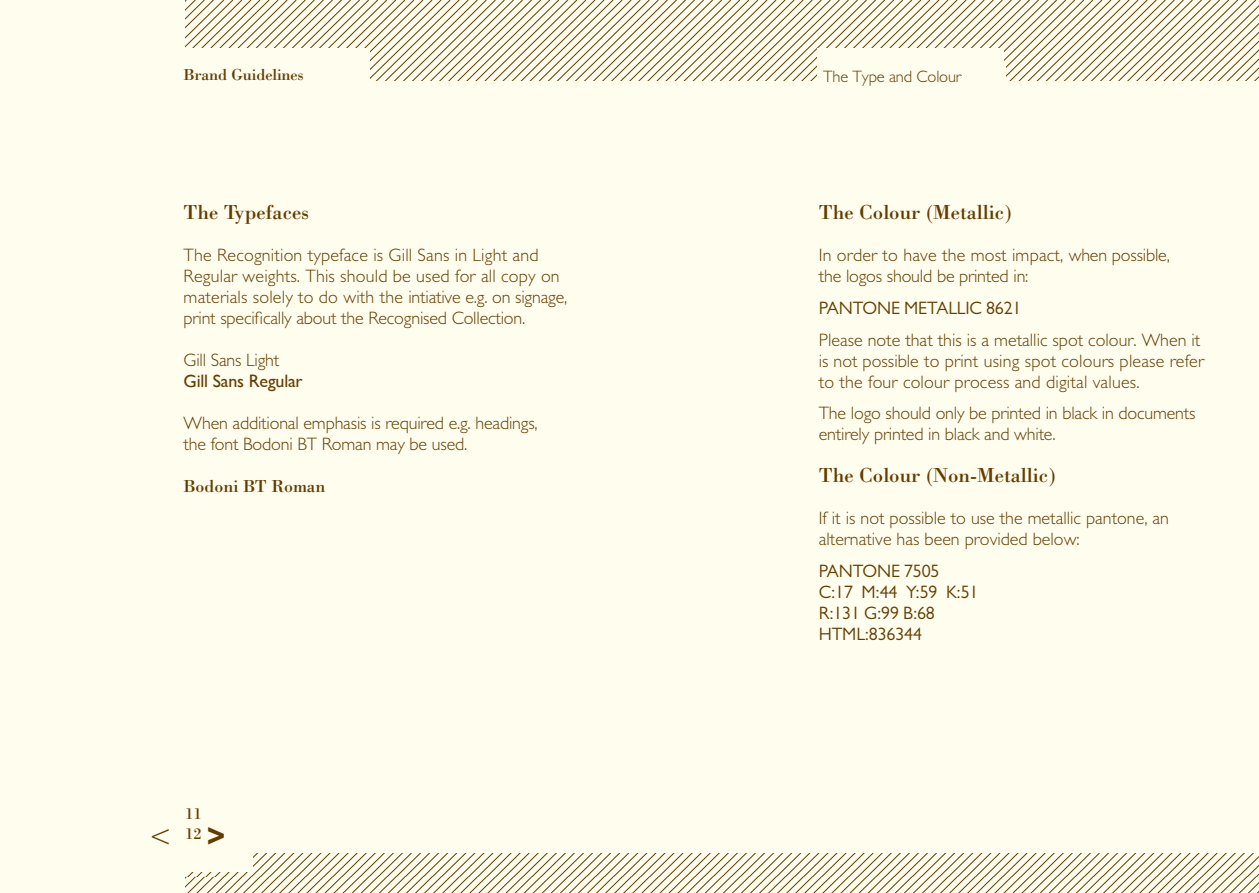
<style>
.page{position:relative;width:1259px;height:893px;background:#fffdee}
.page>*{position:absolute;margin:0;border:0;box-sizing:border-box;transform-origin:0 0}
.t1{font:300 31.95px "M Gill Sans";color:#643c00}
.t2{font:21px "Bodoni BT";color:#643c00}
.t3{font:300 18px/21px "M Gill Sans";color:#643c00}
.t4{font:18px/21px "Gill Sans";letter-spacing:-.01em;color:#643c00}
.t5{font:18px "Gill Sans";letter-spacing:-.01em;color:#643c00}
.t6{font:18px "Bodoni BT";color:#643c00}
.t7{font:16.5px/19.8px "Bodoni BT";letter-spacing:-.01em;color:#643c00}
.t8{font:300 16.5px "M Gill Sans";letter-spacing:-.01em;color:#643c00}
.s1{font-family:"Gill Sans";font-weight:700}
</style>
<div class="page">
<svg style="left:185px;top:853px;width:1074px;height:40px"></svg>
<div style="left:184px;top:796px;width:69px;height:76px;background:#fffdee"></div>
<svg style="left:185px;top:0;width:1074px;height:81px"></svg>
<div style="left:184px;top:48px;width:186px;height:38px;background:#fffdee"></div>
<div style="left:817px;top:48px;width:186px;height:38px;background:#fffdee"></div>
<div style="left:819px;top:65px;width:186px;height:26px;background:#fffdee"></div>
<p class="t7" style="left:184px;top:64px;width:122px">Brand Guidelines</p>
<p class="t2" style="left:184px;top:199px;width:127px">The Typefaces</p>
<p class="t3" style="left:184px;top:245px;width:385px">The Recognition typeface is Gill Sans in Light and Regular weights. This should be used for all copy on materials solely to do with the intiative e.g. on signage, print specifically about the Recognised Collection.</p>
<p class="t3" style="left:184px;top:350px;width:97px">Gill Sans Light</p>
<p class="t5" style="left:184px;top:371px;width:121px">Gill Sans Regular</p>
<p class="t3" style="left:184px;top:413px;width:356px">When additional emphasis is required e.g. headings, the font Bodoni BT Roman may be used.</p>
<p class="t6" style="left:184px;top:475px;width:143px">Bodoni BT Roman</p>
<p class="t7" style="left:185px;top:803px;width:18px">11<br>12</p>
<h1 class="t1" style="left:150px;top:819px;width:77px">&lt; <span class="s1">&gt;</span></h1>
<p class="t8" style="left:823px;top:67px;width:140px">The Type and Colour</p>
<p class="t2" style="left:819px;top:199px;width:194px">The Colour (Metallic)</p>
<p class="t3" style="left:819px;top:245px;width:352px">In order to have the most impact, when possible, the logos should be printed in:</p>
<p class="t4" style="left:819px;top:297px;width:204px">PANTONE METALLIC 8621</p>
<p class="t3" style="left:819px;top:329px;width:387px">Please note that this is a metallic spot colour. When it is not possible to print using spot colours please refer to the four colour process and digital values.</p>
<p class="t3" style="left:819px;top:403px;width:378px">The logo should only be printed in black in documents entirely printed in black and white.</p>
<p class="t2" style="left:819px;top:462px;width:238px">The Colour (Non-Metallic)</p>
<p class="t3" style="left:819px;top:508px;width:352px">If it is not possible to use the metallic pantone, an alternative has been provided below:</p>
<p class="t4" style="left:819px;top:560px;width:161px">PANTONE 7505<br>C:17 M:44 Y:59 K:51<br>R:131 G:99 B:68<br>HTML:836344</p>
</div>
